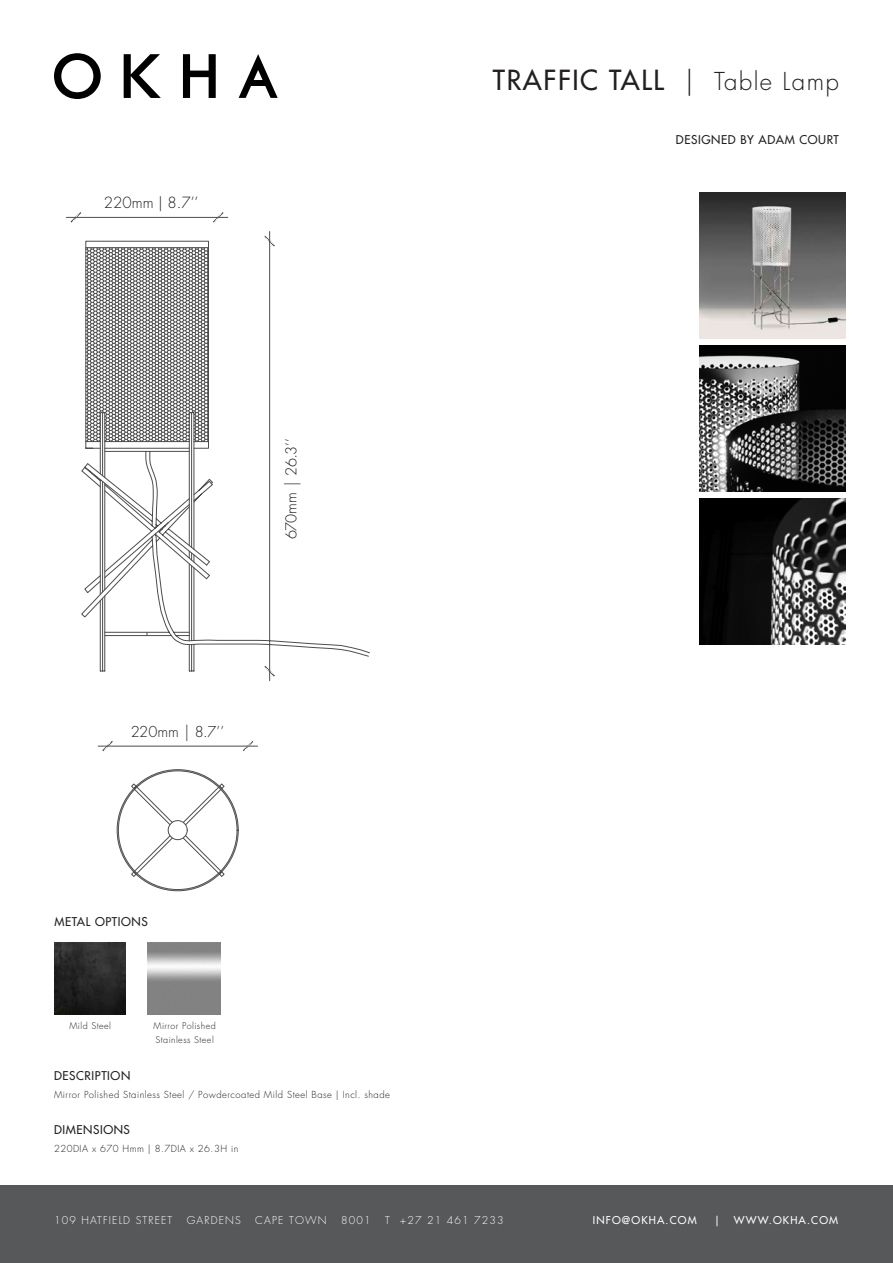
<style>
.page{position:relative;width:893px;height:1263px;background:#fff}
.page>*{position:absolute;margin:0;border:0;box-sizing:border-box;transform-origin:0 0}
.t1{font:500 27px "Futura Std";letter-spacing:.06em;color:#231f20}
.t2{font:300 16.5px "Futura PT";color:#231f20}
.t3{font:300 15px "Futura Std";color:#231f20}
.t4{font:500 11.85px "Futura Std";letter-spacing:.05em;color:#231f20}
.t5{font:300 10.5px "Futura Std";letter-spacing:.11em;color:#fff}
.t6{font:500 10.5px "Futura Std";letter-spacing:.11em;color:#fff}
.t7{font:300 9.45px "Futura Std";letter-spacing:.05em;color:#231f20}
.t8{font:300 9px "Futura Std";letter-spacing:.05em;color:#231f20}
.s1{font-weight:300}
.s2{font-weight:300;font-size:24px}
</style>
<div class="page">
<svg style="left:239px;top:54px;width:39px;height:44px"></svg>
<svg style="left:183px;top:54px;width:33px;height:44px"></svg>
<svg style="left:54px;top:53px;width:47px;height:46px"></svg>
<svg style="left:124px;top:54px;width:37px;height:44px"></svg>
<div style="left:0;top:1185px;width:893px;height:78px;background:#57585a"></div>
<img style="left:699px;top:192px;width:147px;height:146px">
<img style="left:699px;top:345px;width:147px;height:146px">
<img style="left:699px;top:498px;width:147px;height:146px">
<svg style="left:229px;top:231px;width:141px;height:450px"></svg>
<svg style="left:264px;top:666px;width:11px;height:10px"></svg>
<svg style="left:264px;top:236px;width:11px;height:10px"></svg>
<svg style="left:66px;top:217px;width:163px;height:455px"></svg>
<svg style="left:71px;top:212px;width:10px;height:11px"></svg>
<svg style="left:213px;top:212px;width:11px;height:11px"></svg>
<svg style="left:86px;top:247px;width:123px;height:196px"></svg>
<svg style="left:97px;top:741px;width:161px;height:150px"></svg>
<img style="left:54px;top:943px;width:71px;height:71px">
<p class="t1" style="left:493px;top:63px;width:348px">TRAFFIC TALL <span class="s1">|</span> <span class="s2">Table Lamp</span></p>
<p class="t3" style="left:104px;top:194px;width:96px">220mm | 8.7’’</p>
<p class="t2" style="left:281px;top:539px;width:102px;rotate:-90deg">670mm | 26.3’’</p>
<p class="t2" style="left:131px;top:722px;width:95px">220mm | 8.7’’</p>
<p class="t4" style="left:55px;top:914px;width:95px">METAL OPTIONS</p>
<p class="t8" style="left:69px;top:1020px;width:43px">Mild Steel</p>
<p class="t8" style="left:154px;top:1020px;width:64px">Mirror Polished</p>
<p class="t8" style="left:155px;top:1034px;width:60px">Stainless Steel</p>
<p class="t4" style="left:54px;top:1068px;width:78px">DESCRIPTION</p>
<p class="t7" style="left:54px;top:1089px;width:337px">Mirror Polished Stainless Steel / Powdercoated Mild Steel Base | Incl. shade</p>
<p class="t4" style="left:54px;top:1122px;width:77px">DIMENSIONS</p>
<p class="t7" style="left:54px;top:1143px;width:186px">220DIA x 670 Hmm | 8.7DIA x 26.3H in</p>
<p class="t4" style="left:676px;top:132px;width:165px">DESIGNED BY ADAM COURT</p>
<p class="t5" style="left:54px;top:1214px;width:120px">109 HATFIELD STREET</p>
<p class="t5" style="left:187px;top:1214px;width:56px">GARDENS</p>
<p class="t5" style="left:255px;top:1214px;width:73px">CAPE TOWN</p>
<p class="t5" style="left:341px;top:1214px;width:31px">8001</p>
<p class="t5" style="left:385px;top:1214px;width:120px">T +27 21 461 7233</p>
<p class="t6" style="left:593px;top:1214px;width:105px">INFO@OKHA.COM</p>
<p class="t6" style="left:714px;top:1214px;width:7px">|</p>
<p class="t6" style="left:734px;top:1214px;width:106px">WWW.OKHA.COM</p>
</div>
